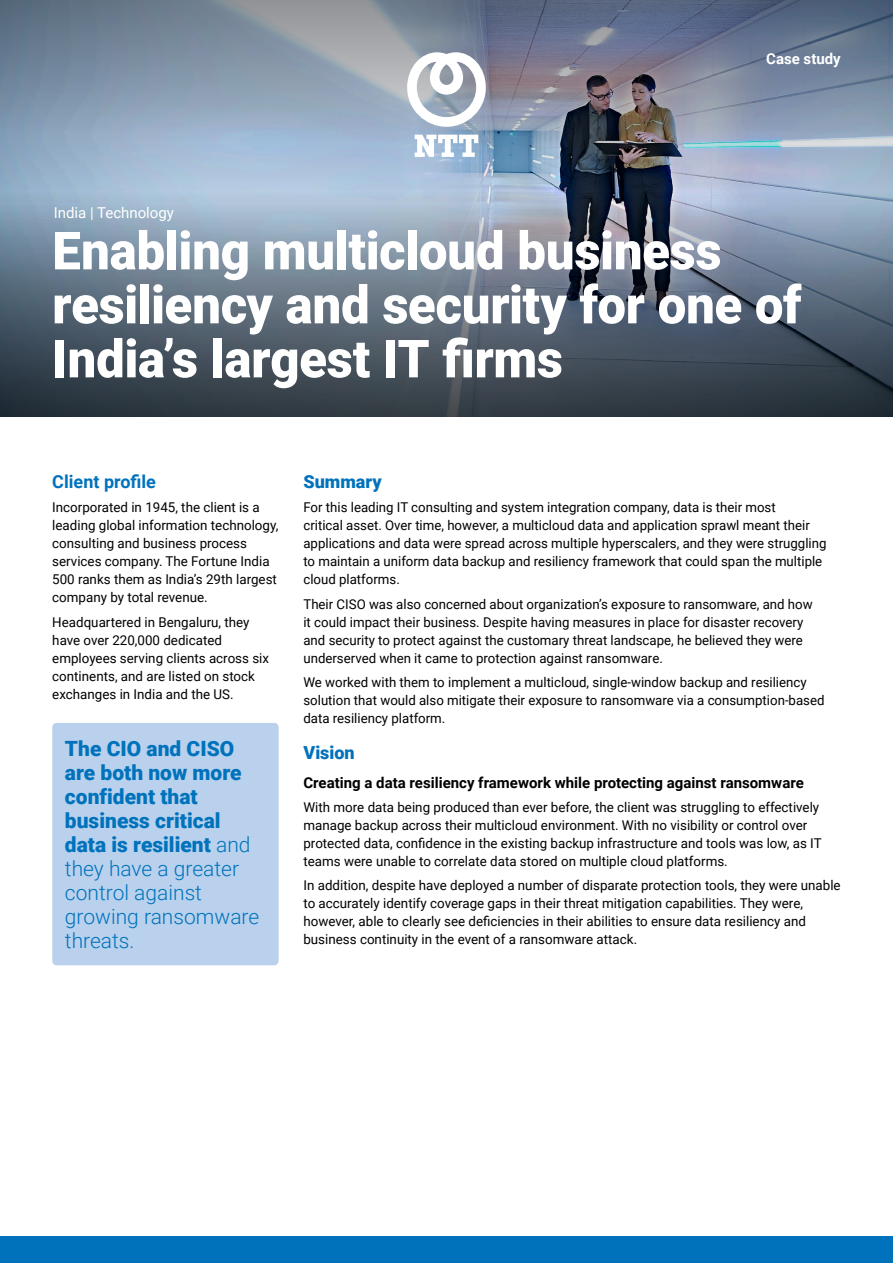
<style>
.page{position:relative;width:893px;height:1263px;background:#fff}
.page>*{position:absolute;margin:0;border:0;box-sizing:border-box;transform-origin:0 0}
.HEADING_1{font:900 52.5px/54px "Roboto";letter-spacing:-.005em;color:#fff}
.TEXT_QUOTATION{font:900 21px/24px "Roboto";color:#0072bc}
.HEADING_3{font:700 18px "Roboto";color:#0072bc}
.HEADING_3-2{font:900 18px "Roboto";color:#0072bc}
.HEADING_4{font:700 15px "Roboto";color:#000}
.DESCRIPTOR{font:15px "Roboto";color:#fff}
.DOCUMENT_TYPE{font:700 15px "Roboto";color:#fff}
.BODY_COPY{font:13.5px/18px "Roboto";color:#000}
.s1{font-weight:300}
</style>
<div class="page">
<svg style="left:0;top:393px;width:893px;height:24px;background:#2e3841"></svg>
<svg style="left:0;top:0;width:893px;height:393px;background:#738194"></svg>
<div style="left:52px;top:723px;width:227px;height:242px;background:#b9d1ec;border-radius:4px"></div>
<div style="left:0;top:1236px;width:893px;height:27px;background:#0072bc"></div>
<svg style="left:415px;top:135px;width:63px;height:22px"></svg>
<svg style="left:407px;top:52px;width:79px;height:75px"></svg>
<p class="DOCUMENT_TYPE" style="left:766px;top:48px;width:76px">Case study</p>
<p class="DESCRIPTOR" style="left:54px;top:202px;width:122px">India | Technology</p>
<p class="HEADING_1" style="left:52px;top:222px;width:751px">Enabling multicloud business resiliency and security for one of<br>India’s largest IT firms</p>
<p class="HEADING_3" style="left:52px;top:469px;width:105px">Client profile</p>
<p class="BODY_COPY" style="left:52px;top:498px;width:227px">Incorporated in 1945, the client is a leading global information technology, consulting and business process services company. The Fortune India 500 ranks them as India’s 29th largest company by total revenue.</p>
<p class="BODY_COPY" style="left:52px;top:612px;width:218px">Headquartered in Bengaluru, they have over 220,000 dedicated employees serving clients across six continents, and are listed on stock exchanges in India and the US.</p>
<p class="TEXT_QUOTATION" style="left:65px;top:735px;width:196px">The CIO and CISO are both now more confident that business critical data is resilient <span class="s1">and they have a greater control against growing ransomware threats.</span></p>
<p class="HEADING_3-2" style="left:303px;top:469px;width:80px">Summary</p>
<p class="BODY_COPY" style="left:303px;top:498px;width:525px">For this leading IT consulting and system integration company, data is their most<br>critical asset. Over time, however, a multicloud data and application sprawl meant their applications and data were spread across multiple hyperscalers, and they were struggling to maintain a uniform data backup and resiliency framework that could span the multiple cloud platforms.</p>
<p class="BODY_COPY" style="left:303px;top:594px;width:511px">Their CISO was also concerned about organization’s exposure to ransomware, and how it could impact their business. Despite having measures in place for disaster recovery and security to protect against the customary threat landscape, he believed they were underserved when it came to protection against ransomware.</p>
<p class="BODY_COPY" style="left:303px;top:673px;width:523px">We worked with them to implement a multicloud, single-window backup and resiliency solution that would also mitigate their exposure to ransomware via a consumption-based data resiliency platform.</p>
<p class="HEADING_3-2" style="left:303px;top:740px;width:53px">Vision</p>
<p class="HEADING_4" style="left:303px;top:772px;width:502px">Creating a data resiliency framework while protecting against ransomware</p>
<p class="BODY_COPY" style="left:303px;top:798px;width:520px">With more data being produced than ever before, the client was struggling to effectively manage backup across their multicloud environment. With no visibility or control over protected data, confidence in the existing backup infrastructure and tools was low, as IT teams were unable to correlate data stored on multiple cloud platforms.</p>
<p class="BODY_COPY" style="left:303px;top:876px;width:539px">In addition, despite have deployed a number of disparate protection tools, they were unable to accurately identify coverage gaps in their threat mitigation capabilities. They were, however, able to clearly see deficiencies in their abilities to ensure data resiliency and business continuity in the event of a ransomware attack.</p>
</div>
